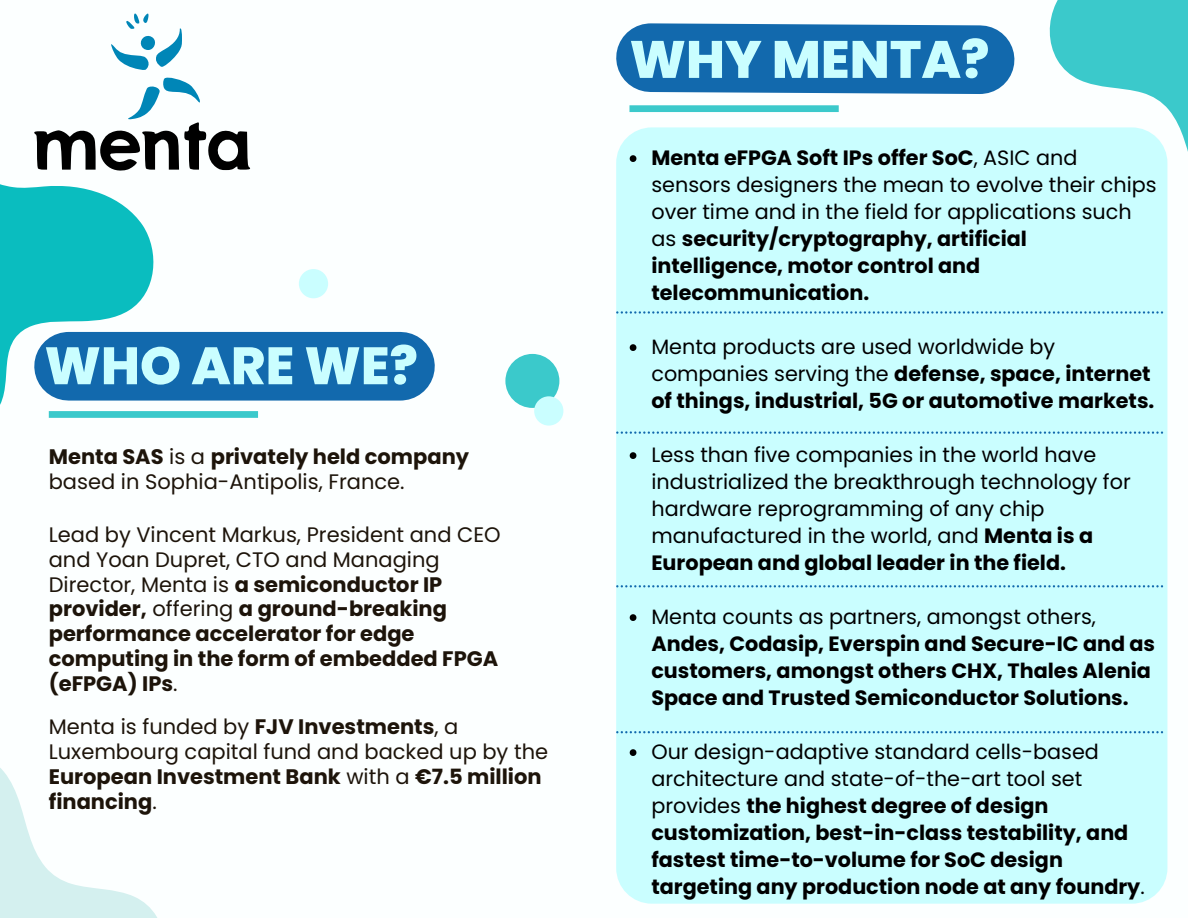
<style>
.page{position:relative;width:1188px;height:918px;background:#fff}
.page>*{position:absolute;margin:0;border:0;box-sizing:border-box;transform-origin:0 0}
.t1{font:800 52.5px "Poppins";color:#cafeff}
.t2{font:700 21px/24.8px "Poppins";color:#1d140a}
.t3{font:21px/24.8px "Poppins";color:#1d140a}
.t4{font:700 20.7px/27px "Poppins";color:#000}
.t5{font:20.7px/27px "Poppins";color:#000}
.s1{font-weight:700}
.s2{font-weight:400}
</style>
<div class="page">
<svg style="left:1049px;top:0;width:139px;height:225px"></svg>
<div style="left:616px;top:127px;width:551px;height:777px;background:#cafeff;border-radius:36px"></div>
<svg style="left:0;top:768px;width:157px;height:150px"></svg>
<svg style="left:0;top:184px;width:210px;height:234px;fill:#0abdbf"></svg>
<div style="left:49px;top:411px;width:209px;height:7px;background:#3bc9cb"></div>
<div style="left:69px;top:332px;width:331px;height:69px;background:#1269ad"></div>
<svg style="left:616px;top:23px;width:433px;height:106px"></svg>
<svg style="left:630px;top:155px;width:6px;height:7px"></svg>
<svg style="left:630px;top:344px;width:6px;height:7px"></svg>
<svg style="left:630px;top:452px;width:6px;height:7px"></svg>
<svg style="left:630px;top:614px;width:6px;height:7px"></svg>
<svg style="left:630px;top:749px;width:6px;height:7px"></svg>
<svg style="left:111px;top:13px;width:71px;height:57px"></svg>
<svg style="left:34px;top:77px;width:216px;height:94px"></svg>
<svg style="left:616px;top:311px;width:547px;height:3px"></svg>
<svg style="left:616px;top:431px;width:547px;height:3px"></svg>
<svg style="left:616px;top:585px;width:547px;height:2px"></svg>
<svg style="left:616px;top:731px;width:547px;height:2px"></svg>
<div style="left:505px;top:354px;width:54px;height:54px;background:#3bc9cb;border-radius:50%"></div>
<div style="left:534px;top:396px;width:29px;height:30px;background:#cafeff;border-radius:50%"></div>
<div style="left:299px;top:269px;width:29px;height:29px;background:#cafeff;border-radius:50%"></div>
<h1 class="t1" style="left:44px;top:329px;width:375px">WHO ARE WE?</h1>
<p class="t3" style="left:49px;top:445px;width:422px"><span class="s1">Menta SAS</span> is a <span class="s1">privately held company </span>based in Sophia-Antipolis, France.</p>
<p class="t2" style="left:49px;top:522px;width:453px"><span class="s2">Lead by Vincent Markus, President and CEO and Yoan Dupret, CTO and Managing Director, Menta is</span> a semiconductor IP provider, <span class="s2">offering</span> a ground-breaking performance accelerator for edge computing in the form of embedded FPGA (eFPGA) IPs<span class="s2">.</span></p>
<p class="t3" style="left:49px;top:715px;width:501px">Menta is funded by <span class="s1">FJV Investments</span>, a Luxembourg capital fund and backed up by the <span class="s1">European Investment Bank</span> with a <span class="s1">€7.5 million financing</span>.</p>
<h1 class="t1" style="left:629px;top:23px;width:361px">WHY MENTA?</h1>
<p class="t4" style="left:651px;top:145px;width:507px">Menta eFPGA Soft IPs offer SoC<span class="s2">, ASIC and sensors designers the mean to evolve their chips over time and in the field for applications such as</span> security/cryptography, artificial intelligence, motor control and telecommunication.</p>
<p class="t4" style="left:651px;top:334px;width:504px"><span class="s2">Menta products are used worldwide by companies serving the</span> defense, space, internet of things, industrial, 5G or automotive markets.</p>
<p class="t5" style="left:651px;top:442px;width:481px">Less than five companies in the world have industrialized the breakthrough technology for hardware reprogramming of any chip manufactured in the world, and <span class="s1">Menta is a European and global leader in the field.</span></p>
<p class="t5" style="left:651px;top:604px;width:446px">Menta counts as partners, amongst others,</p>
<p class="t4" style="left:651px;top:631px;width:505px">Andes, Codasip, Everspin and Secure-IC and as customers, amongst others CHX, Thales Alenia<br>Space and Trusted Semiconductor Solutions.</p>
<p class="t4" style="left:651px;top:739px;width:495px"><span class="s2">Our design-adaptive standard cells-based architecture and state-of-the-art tool set provides</span> the highest degree of design customization, best-in-class testability, and fastest time-to-volume for SoC design targeting any production node at any foundry<span class="s2">.</span></p>
</div>
